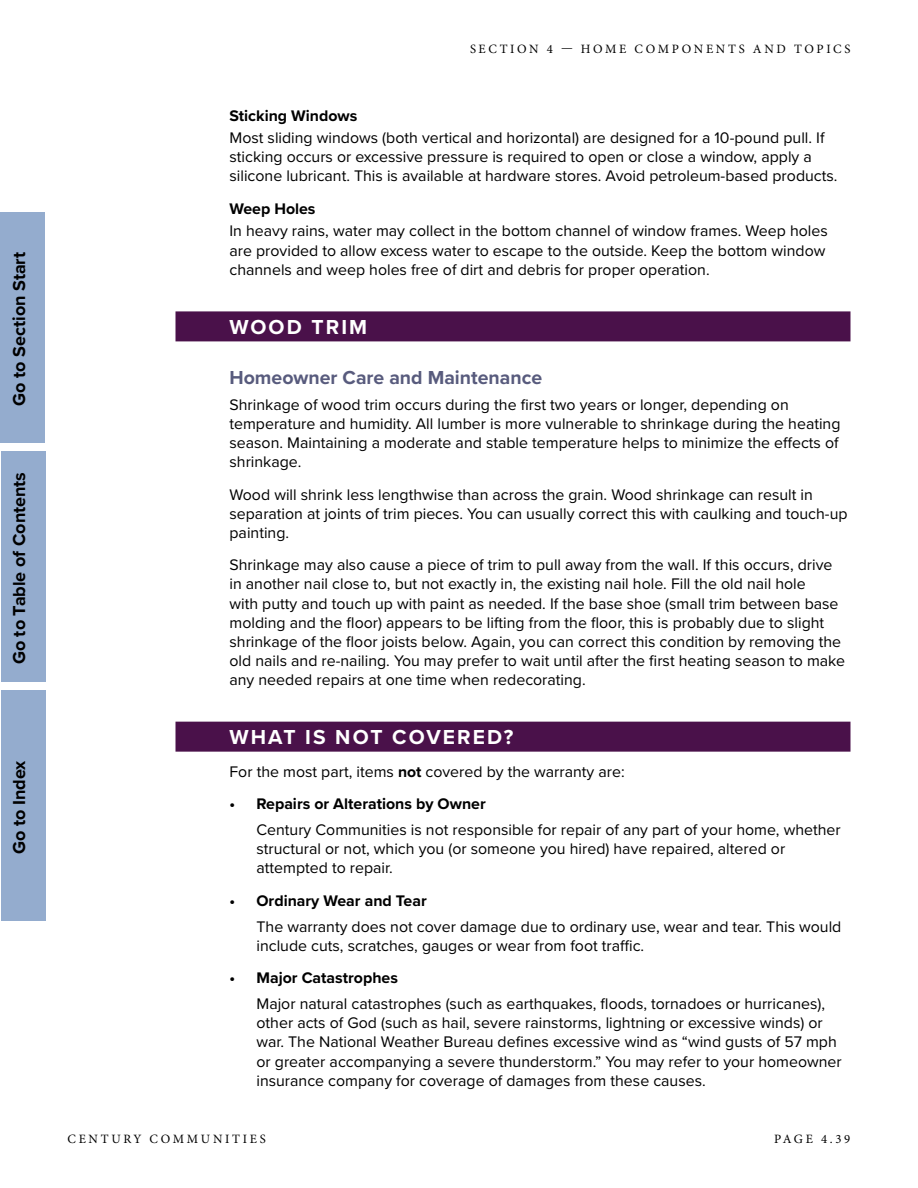
<style>
.page{position:relative;width:918px;height:1188px;background:#fff}
.page>*{position:absolute;margin:0;border:0;box-sizing:border-box;transform-origin:0 0}
.t1{font:700 21px "Proxima Nova";letter-spacing:.1em;color:#fff}
.t2{font:700 19.5px "Proxima Nova";color:#585b7d}
.t3{font:700 18px "Proxima Nova";color:#000}
.t4{font:15.9px/19px "Proxima Nova";color:#000}
.t5{font:700 15.9px "Proxima Nova";color:#000}
.t6{font:12.75px "Minion Pro";letter-spacing:.21em;color:#000}
.s1{font-weight:700;font-size:15.75px}
</style>
<div class="page">
<div style="left:1px;top:690px;width:44px;height:231px;background:#94acce"></div>
<div style="left:0;top:212px;width:45px;height:231px;background:#94acce"></div>
<div style="left:1px;top:451px;width:44px;height:231px;background:#94acce"></div>
<div style="left:176px;top:311px;width:674px;height:30px;background:#4a114a"></div>
<div style="left:176px;top:722px;width:674px;height:30px;background:#4a114a"></div>
<p class="t3" style="left:6px;top:406px;width:155px;rotate:-90deg">Go to Section Start</p>
<p class="t3" style="left:6px;top:664px;width:194px;rotate:-90deg">Go to Table of Contents</p>
<p class="t3" style="left:6px;top:854px;width:95px;rotate:-90deg">Go to Index</p>
<p class="t6" style="left:470px;top:40px;width:382px">SECTION 4 — HOME COMPONENTS AND TOPICS</p>
<p class="t5" style="left:230px;top:103px;width:129px">Sticking Windows</p>
<p class="t4" style="left:230px;top:128px;width:610px">Most sliding windows (both vertical and horizontal) are designed for a 10-pound pull. If sticking occurs or excessive pressure is required to open or close a window, apply a silicone lubricant. This is available at hardware stores. Avoid petroleum-based products.</p>
<p class="t5" style="left:230px;top:197px;width:88px">Weep Holes</p>
<p class="t4" style="left:230px;top:221px;width:600px">In heavy rains, water may collect in the bottom channel of window frames. Weep holes are provided to allow excess water to escape to the outside. Keep the bottom window channels and weep holes free of dirt and debris for proper operation.</p>
<h1 class="t1" style="left:230px;top:311px;width:139px">WOOD TRIM</h1>
<p class="t2" style="left:230px;top:363px;width:314px">Homeowner Care and Maintenance</p>
<p class="t4" style="left:230px;top:394px;width:613px">Shrinkage of wood trim occurs during the first two years or longer, depending on temperature and humidity. All lumber is more vulnerable to shrinkage during the heating season. Maintaining a moderate and stable temperature helps to minimize the effects of shrinkage.</p>
<p class="t4" style="left:230px;top:484px;width:620px">Wood will shrink less lengthwise than across the grain. Wood shrinkage can result in separation at joints of trim pieces. You can usually correct this with caulking and touch-up painting.</p>
<p class="t4" style="left:230px;top:555px;width:617px">Shrinkage may also cause a piece of trim to pull away from the wall. If this occurs, drive in another nail close to, but not exactly in, the existing nail hole. Fill the old nail hole<br>with putty and touch up with paint as needed. If the base shoe (small trim between base molding and the floor) appears to be lifting from the floor, this is probably due to slight shrinkage of the floor joists below. Again, you can correct this condition by removing the old nails and re-nailing. You may prefer to wait until after the first heating season to make any needed repairs at one time when redecorating.</p>
<h1 class="t1" style="left:230px;top:721px;width:285px">WHAT IS NOT COVERED?</h1>
<p class="t4" style="left:230px;top:761px;width:397px">For the most part, items <span class="s1">not</span> covered by the warranty are:</p>
<p class="t5" style="left:230px;top:792px;width:258px">• Repairs or Alterations by Owner</p>
<p class="t4" style="left:257px;top:820px;width:586px">Century Communities is not responsible for repair of any part of your home, whether structural or not, which you (or someone you hired) have repaired, altered or attempted to repair.</p>
<p class="t5" style="left:230px;top:889px;width:199px">• Ordinary Wear and Tear</p>
<p class="t4" style="left:257px;top:916px;width:586px">The warranty does not cover damage due to ordinary use, wear and tear. This would include cuts, scratches, gauges or wear from foot traffic.</p>
<p class="t5" style="left:230px;top:966px;width:170px">• Major Catastrophes</p>
<p class="t4" style="left:257px;top:994px;width:587px">Major natural catastrophes (such as earthquakes, floods, tornadoes or hurricanes), other acts of God (such as hail, severe rainstorms, lightning or excessive winds) or war. The National Weather Bureau defines excessive wind as “wind gusts of 57 mph or greater accompanying a severe thunderstorm.” You may refer to your homeowner insurance company for coverage of damages from these causes.</p>
<p class="t6" style="left:68px;top:1131px;width:200px">CENTURY COMMUNITIES</p>
<p class="t6" style="left:774px;top:1131px;width:78px">PAGE 4.39</p>
</div>
